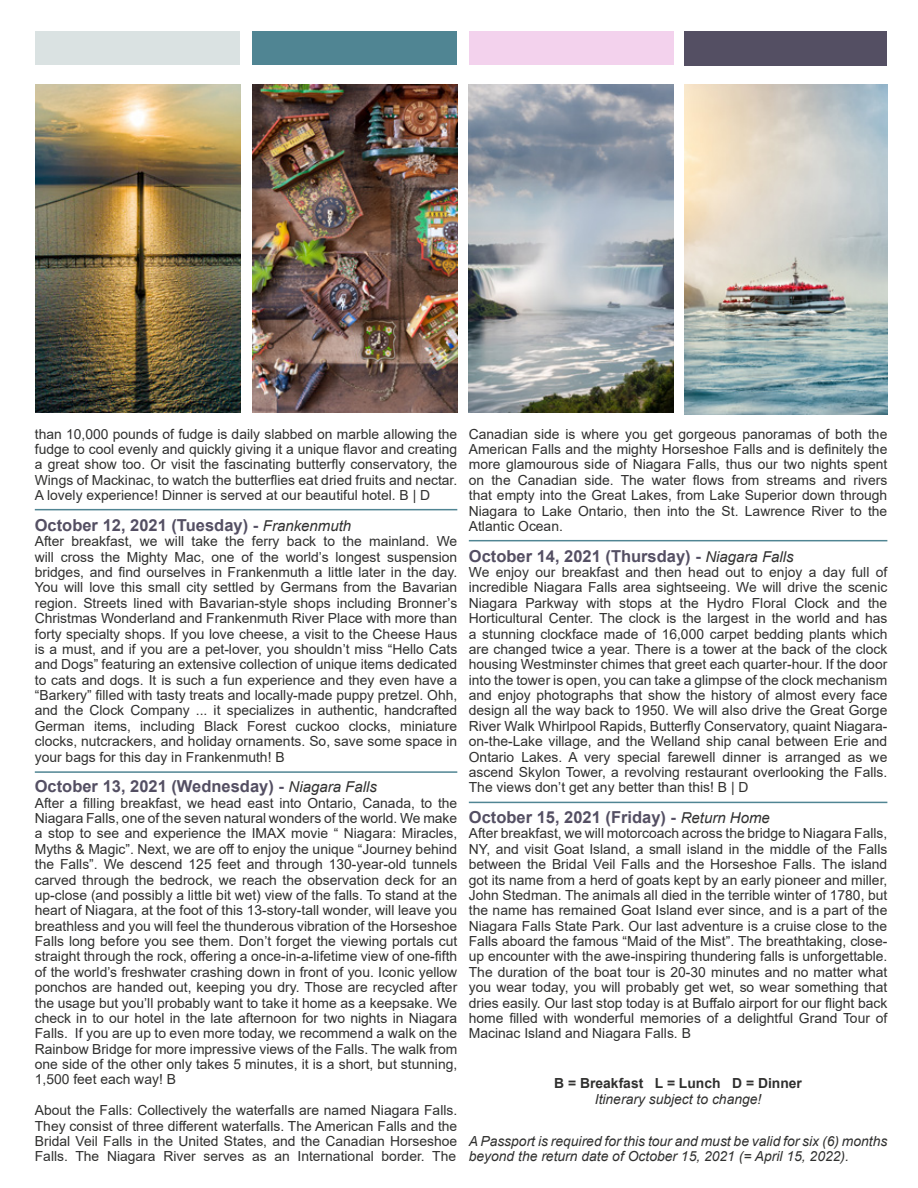
<style>
.page{position:relative;width:918px;height:1188px;background:#fff}
.page>*{position:absolute;margin:0;border:0;box-sizing:border-box;transform-origin:0 0}
.t1{font:700 16.5px "Arial";color:#544f63}
.t2{font:13.8px/15.3px "Arial";color:#30302f;text-align:justify}
.t3{font:italic 13.8px/15.3px "Arial";color:#30302f}
.t4{font:700 13.8px "Arial";color:#30302f}
.s1{font-weight:400;font-style:italic;font-size:15px;color:#30302f}
</style>
<div class="page">
<img style="left:36px;top:85px;width:205px;height:327px">
<img style="left:469px;top:85px;width:205px;height:327px">
<img style="left:252px;top:85px;width:205px;height:327px">
<img style="left:685px;top:85px;width:202px;height:329px">
<div style="left:252px;top:31px;width:205px;height:34px;background:#508593"></div>
<div style="left:469px;top:31px;width:205px;height:34px;background:#f3d2ed"></div>
<div style="left:685px;top:31px;width:202px;height:34px;background:#544f63"></div>
<div style="left:35px;top:31px;width:205px;height:34px;background:#dae2e2"></div>
<hr style="left:35px;top:509px;width:422px;height:1px;background:#508593">
<hr style="left:35px;top:771px;width:422px;height:2px;background:#508593">
<hr style="left:469px;top:540px;width:418px;height:1px;background:#508593">
<hr style="left:469px;top:802px;width:418px;height:1px;background:#508593">
<p class="t2" style="left:35px;top:426px;width:424px">than 10,000 pounds of fudge is daily slabbed on marble allowing the fudge to cool evenly and quickly giving it a unique flavor and creating a great show too. Or visit the fascinating butterfly conservatory, the Wings of Mackinac, to watch the butterflies eat dried fruits and nectar.<br>A lovely experience! Dinner is served at our beautiful hotel. B | D</p>
<p class="t1" style="left:35px;top:514px;width:318px">October 12, 2021 (Tuesday) - <span class="s1">Frankenmuth</span></p>
<p class="t2" style="left:35px;top:534px;width:424px">After breakfast, we will take the ferry back to the mainland. We will cross the Mighty Mac, one of the world’s longest suspension bridges, and find ourselves in Frankenmuth a little later in the day.<br>You will love this small city settled by Germans from the Bavarian region. Streets lined with Bavarian-style shops including Bronner’s Christmas Wonderland and Frankenmuth River Place with more than forty specialty shops. If you love cheese, a visit to the Cheese Haus is a must, and if you are a pet-lover, you shouldn’t miss “Hello Cats and Dogs” featuring an extensive collection of unique items dedicated to cats and dogs. It is such a fun experience and they even have a “Barkery” filled with tasty treats and locally-made puppy pretzel. Ohh, and the Clock Company ... it specializes in authentic, handcrafted German items, including Black Forest cuckoo clocks, miniature clocks, nutcrackers, and holiday ornaments. So, save some space in your bags for this day in Frankenmuth! B</p>
<p class="t1" style="left:35px;top:775px;width:344px">October 13, 2021 (Wednesday) - <span class="s1">Niagara Falls</span></p>
<p class="t2" style="left:35px;top:795px;width:424px">After a filling breakfast, we head east into Ontario, Canada, to the Niagara Falls, one of the seven natural wonders of the world. We make a stop to see and experience the IMAX movie “ Niagara: Miracles, Myths &amp; Magic”. Next, we are off to enjoy the unique “Journey behind the Falls”. We descend 125 feet and through 130-year-old tunnels carved through the bedrock, we reach the observation deck for an up-close (and possibly a little bit wet) view of the falls. To stand at the heart of Niagara, at the foot of this 13-story-tall wonder, will leave you breathless and you will feel the thunderous vibration of the Horseshoe Falls long before you see them. Don’t forget the viewing portals cut straight through the rock, offering a once-in-a-lifetime view of one-fifth of the world’s freshwater crashing down in front of you. Iconic yellow ponchos are handed out, keeping you dry. Those are recycled after the usage but you’ll probably want to take it home as a keepsake. We check in to our hotel in the late afternoon for two nights in Niagara Falls. If you are up to even more today, we recommend a walk on the Rainbow Bridge for more impressive views of the Falls. The walk from one side of the other only takes 5 minutes, it is a short, but stunning, 1,500 feet each way! B</p>
<p class="t2" style="left:35px;top:1103px;width:424px">About the Falls: Collectively the waterfalls are named Niagara Falls.<br>They consist of three different waterfalls. The American Falls and the Bridal Veil Falls in the United States, and the Canadian Horseshoe Falls. The Niagara River serves as an International border. The</p>
<p class="t2" style="left:469px;top:426px;width:420px">Canadian side is where you get gorgeous panoramas of both the American Falls and the mighty Horseshoe Falls and is definitely the more glamourous side of Niagara Falls, thus our two nights spent on the Canadian side. The water flows from streams and rivers that empty into the Great Lakes, from Lake Superior down through Niagara to Lake Ontario, then into the St. Lawrence River to the Atlantic Ocean.</p>
<p class="t1" style="left:469px;top:544px;width:326px">October 14, 2021 (Thursday) - <span class="s1">Niagara Falls</span></p>
<p class="t2" style="left:469px;top:565px;width:420px">We enjoy our breakfast and then head out to enjoy a day full of incredible Niagara Falls area sightseeing. We will drive the scenic Niagara Parkway with stops at the Hydro Floral Clock and the Horticultural Center. The clock is the largest in the world and has a stunning clockface made of 16,000 carpet bedding plants which are changed twice a year. There is a tower at the back of the clock housing Westminster chimes that greet each quarter-hour. If the door into the tower is open, you can take a glimpse of the clock mechanism and enjoy photographs that show the history of almost every face design all the way back to 1950. We will also drive the Great Gorge River Walk Whirlpool Rapids, Butterfly Conservatory, quaint Niagara&shy;on-the-Lake village, and the Welland ship canal between Erie and Ontario Lakes. A very special farewell dinner is arranged as we ascend Skylon Tower, a revolving restaurant overlooking the Falls.<br>The views don’t get any better than this! B | D</p>
<p class="t1" style="left:469px;top:806px;width:303px">October 15, 2021 (Friday) - <span class="s1">Return Home</span></p>
<p class="t2" style="left:469px;top:826px;width:420px">After breakfast, we will motorcoach across the bridge to Niagara Falls, NY, and visit Goat Island, a small island in the middle of the Falls between the Bridal Veil Falls and the Horseshoe Falls. The island got its name from a herd of goats kept by an early pioneer and miller, John Stedman. The animals all died in the terrible winter of 1780, but the name has remained Goat Island ever since, and is a part of the Niagara Falls State Park. Our last adventure is a cruise close to the Falls aboard the famous “Maid of the Mist”. The breathtaking, close&shy;up encounter with the awe-inspiring thundering falls is unforgettable.<br>The duration of the boat tour is 20-30 minutes and no matter what you wear today, you will probably get wet, so wear something that dries easily. Our last stop today is at Buffalo airport for our flight back home filled with wonderful memories of a delightful Grand Tour of Macinac Island and Niagara Falls. B</p>
<p class="t4" style="left:554px;top:1074px;width:249px">B = Breakfast L = Lunch D = Dinner</p>
<p class="t3" style="left:595px;top:1091px;width:168px">Itinerary subject to change!</p>
<p class="t3" style="left:469px;top:1134px;width:420px">A Passport is required for this tour and must be valid for six (6) months beyond the return date of October 15, 2021 (= April 15, 2022).</p>
</div>
